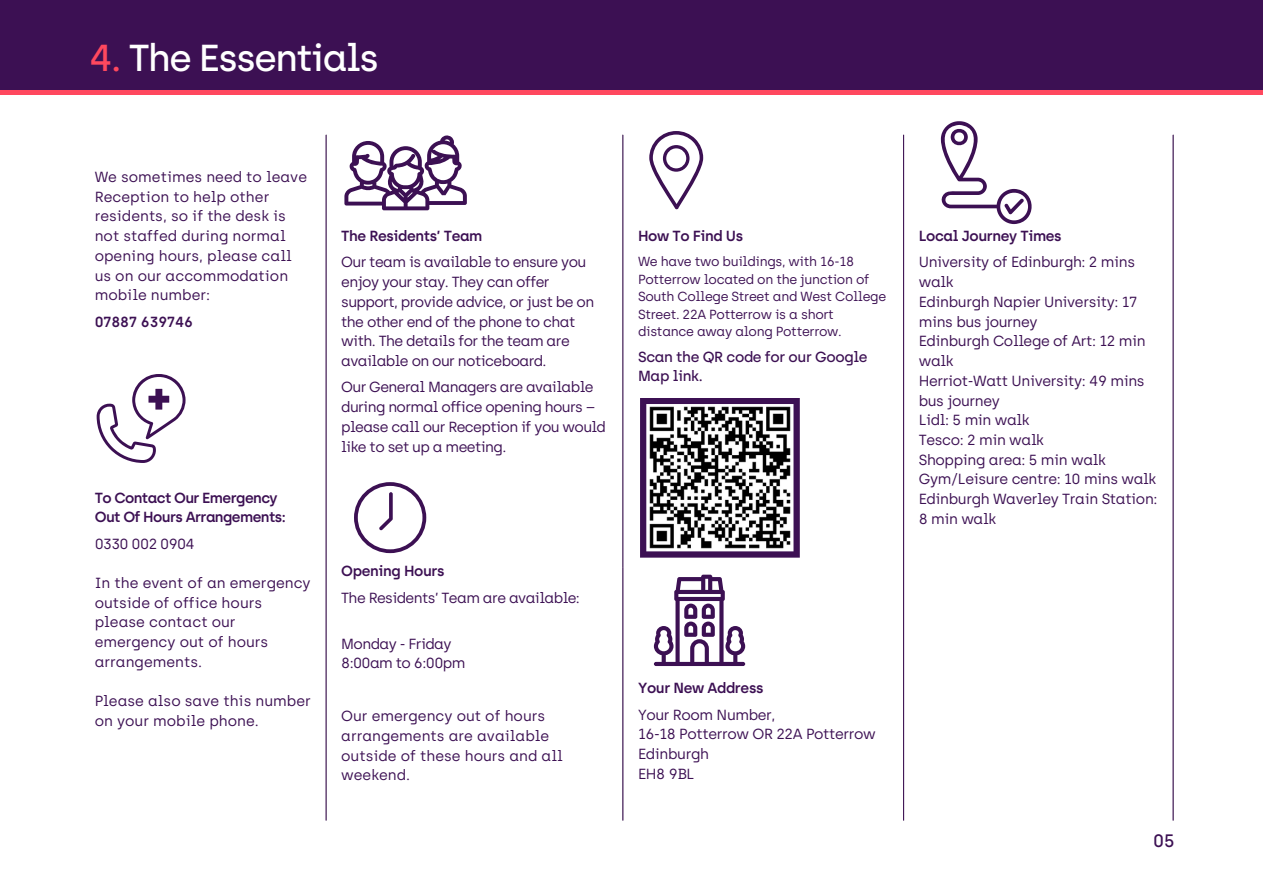
<style>
.page{position:relative;width:1263px;height:894px;background:#fff}
.page>*{position:absolute;margin:0;border:0;box-sizing:border-box;transform-origin:0 0}
.t1{font:500 37.5px "Archia";letter-spacing:-.04em;color:#fff}
.t2{font:500 18px "Archia";color:#3c1053}
.t3{font:14.7px/19.6px "Archia";letter-spacing:-.025em;color:#3c1053}
.t4{font:14.7px/19.6px "Archia";color:#3c1053}
.t5{font:600 14.7px "Archia";letter-spacing:-.025em;color:#3c1053}
.t6{font:500 14.7px/19.6px "Archia";letter-spacing:-.025em;color:#3c1053}
.t7{font:600 14.7px "Archia";color:#3c1053}
.t8{font:13.2px/17.5px "Archia";letter-spacing:-.025em;color:#3c1053}
.s1{color:#ff485e}
</style>
<div class="page">
<hr style="left:326px;top:135px;width:1px;height:685px;background:#3c1053">
<hr style="left:622px;top:135px;width:1px;height:432px;background:#3c1053">
<hr style="left:622px;top:567px;width:1px;height:253px;background:#3c1053">
<hr style="left:903px;top:135px;width:1px;height:685px;background:#3c1053">
<hr style="left:1172px;top:135px;width:2px;height:685px;background:#3c1053">
<div style="left:0;top:0;width:1263px;height:93px;background:#3c1053"></div>
<hr style="left:0;top:91px;width:1263px;height:4px;background:#ff485e">
<svg style="left:354px;top:482px;width:72px;height:71px"></svg>
<svg style="left:97px;top:374px;width:89px;height:89px"></svg>
<svg style="left:344px;top:135px;width:123px;height:75px"></svg>
<svg style="left:649px;top:131px;width:54px;height:78px"></svg>
<svg style="left:654px;top:574px;width:91px;height:91px"></svg>
<svg style="left:940px;top:121px;width:92px;height:103px"></svg>
<svg style="left:640px;top:398px;width:160px;height:159px"></svg>
<p class="t1" style="left:89px;top:36px;width:291px"><span class="s1">4.</span> The Essentials</p>
<h1 class="t4" style="left:95px;top:167px;width:214px">We sometimes need to leave<br>Reception to help other residents, so if the desk is not staffed during normal opening hours, please call us on our accommodation mobile number:</h1>
<p class="t7" style="left:95px;top:312px;width:100px">07887 639746</p>
<p class="t5" style="left:95px;top:488px;width:184px">To Contact Our Emergency</p>
<p class="t5" style="left:95px;top:508px;width:193px">Out Of Hours Arrangements:</p>
<p class="t3" style="left:95px;top:533px;width:102px">0330 002 0904</p>
<p class="t4" style="left:95px;top:573px;width:218px">In the event of an emergency outside of office hours please contact our emergency out of hours arrangements.</p>
<p class="t4" style="left:95px;top:691px;width:218px">Please also save this number on your mobile phone.</p>
<p class="t5" style="left:341px;top:227px;width:143px">The Residents’ Team</p>
<p class="t3" style="left:341px;top:252px;width:255px">Our team is available to ensure you enjoy your stay. They can offer support, provide advice, or just be on the other end of the phone to chat with. The details for the team are available on our noticeboard.</p>
<p class="t3" style="left:341px;top:377px;width:266px">Our General Managers are available during normal office opening hours – please call our Reception if you would like to set up a meeting.</p>
<p class="t5" style="left:341px;top:562px;width:105px">Opening Hours</p>
<p class="t3" style="left:341px;top:587px;width:240px">The Residents’ Team are available:</p>
<p class="t3" style="left:341px;top:633px;width:112px">Monday - Friday</p>
<p class="t3" style="left:341px;top:653px;width:126px">8:00am to 6:00pm</p>
<p class="t4" style="left:341px;top:706px;width:223px">Our emergency out of hours arrangements are available outside of these hours and all weekend.</p>
<p class="t5" style="left:638px;top:227px;width:107px">How To Find Us</p>
<p class="t8" style="left:638px;top:253px;width:250px">We have two buildings, with 16-18<br>Potterrow located on the junction of South College Street and West College Street. 22A Potterrow is a short distance away along Potterrow.</p>
<p class="t6" style="left:638px;top:346px;width:231px">Scan the QR code for our Google<br>Map link.</p>
<p class="t5" style="left:638px;top:679px;width:127px">Your New Address</p>
<p class="t3" style="left:638px;top:704px;width:139px">Your Room Number,</p>
<p class="t3" style="left:638px;top:724px;width:239px">16-18 Potterrow OR 22A Potterrow</p>
<p class="t3" style="left:638px;top:743px;width:72px">Edinburgh</p>
<p class="t3" style="left:638px;top:763px;width:58px">EH8 9BL</p>
<p class="t5" style="left:919px;top:227px;width:144px">Local Journey Times</p>
<p class="t3" style="left:919px;top:252px;width:218px">University of Edinburgh: 2 mins walk</p>
<p class="t3" style="left:919px;top:292px;width:220px">Edinburgh Napier University: 17 mins bus journey</p>
<p class="t3" style="left:919px;top:331px;width:229px">Edinburgh College of Art: 12 min walk</p>
<p class="t3" style="left:919px;top:371px;width:227px">Herriot-Watt University: 49 mins bus journey</p>
<p class="t3" style="left:919px;top:410px;width:112px">Lidl: 5 min walk</p>
<p class="t3" style="left:919px;top:430px;width:127px">Tesco: 2 min walk</p>
<p class="t3" style="left:919px;top:449px;width:239px">Shopping area: 5 min walk<br>Gym/Leisure centre: 10 mins walk</p>
<p class="t3" style="left:919px;top:489px;width:240px">Edinburgh Waverley Train Station:<br>8 min walk</p>
<p class="t2" style="left:1153px;top:829px;width:23px">05</p>
</div>
